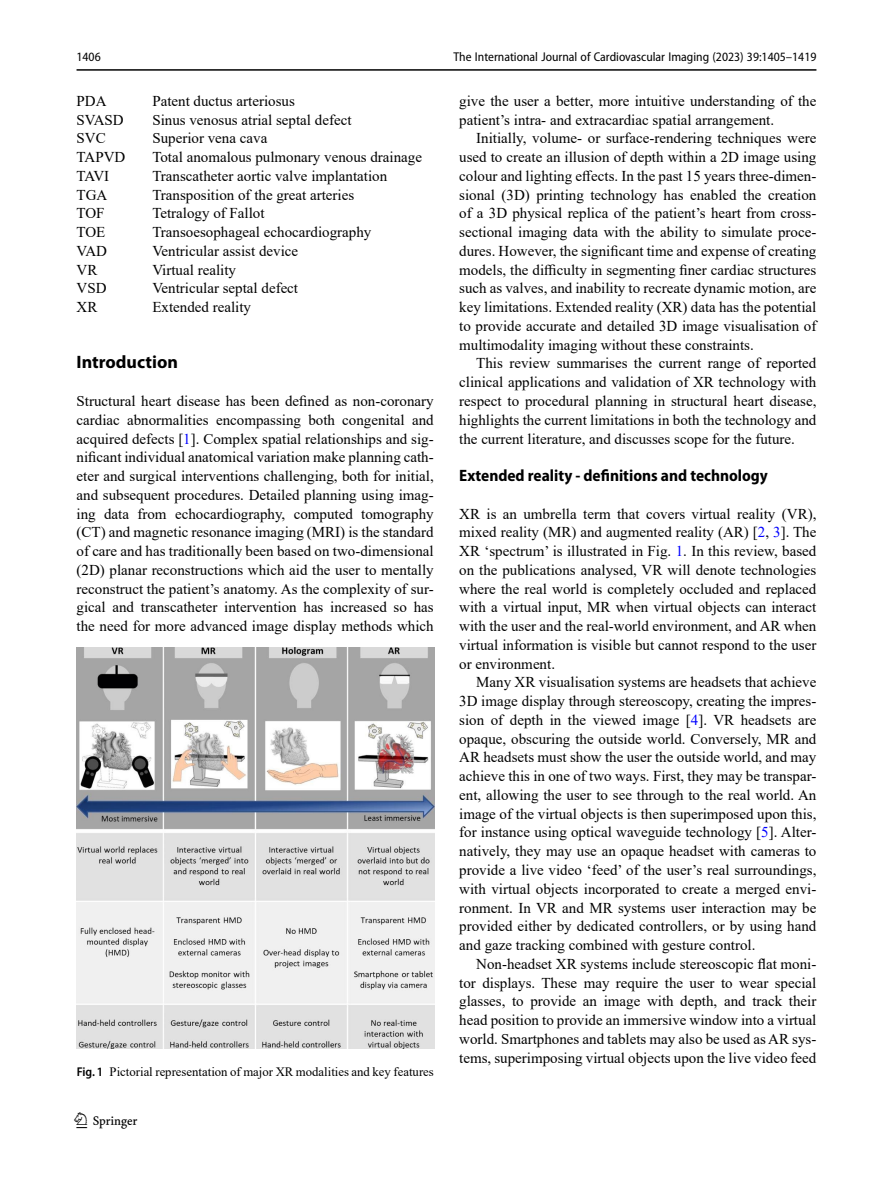
<style>
.page{position:relative;width:893px;height:1187px;background:#fff}
.page>*{position:absolute;margin:0;border:0;box-sizing:border-box;transform-origin:0 0}
.t1{font:22.5px "Springnew";color:#000}
.Head_1{font:700 18px "Myriad Pro";color:#000}
.Head_2{font:700 semi-condensed 16.5px "Myriad Pro";color:#000}
.Body_Text_Indent{font:15px/18.8px "Times New Roman";color:#000;text-align:justify}
.Body_Text{font:15px/18.8px "Times New Roman";color:#000;text-align:justify}
.Abbreviation_Para_1{font:15px "Times New Roman";color:#000}
.t2{font:semi-condensed 12.75px "Myriad Pro";color:#000}
.Figure_Caption{font:12.75px "Times New Roman";color:#000}
.s1{color:#00f}
.s2{font-family:"Myriad Pro";font-weight:600;font-stretch:semi-condensed}
</style>
<div class="page">
<hr style="left:77px;top:69px;width:739px;height:2px;background:#000">
<img style="left:77px;top:647px;width:357px;height:401px">
<p class="t2" style="left:77px;top:49px;width:26px">1406</p>
<p class="Abbreviation_Para_1" style="left:77px;top:90px;width:31px">PDA</p>
<p class="Abbreviation_Para_1" style="left:152px;top:90px;width:144px">Patent ductus arteriosus</p>
<p class="Abbreviation_Para_1" style="left:77px;top:109px;width:49px">SVASD</p>
<p class="Abbreviation_Para_1" style="left:152px;top:109px;width:201px">Sinus venosus atrial septal defect</p>
<p class="Abbreviation_Para_1" style="left:77px;top:128px;width:31px">SVC</p>
<p class="Abbreviation_Para_1" style="left:152px;top:128px;width:116px">Superior vena cava</p>
<p class="Abbreviation_Para_1" style="left:77px;top:146px;width:50px">TAPVD</p>
<p class="Abbreviation_Para_1" style="left:152px;top:146px;width:271px">Total anomalous pulmonary venous drainage</p>
<p class="Abbreviation_Para_1" style="left:77px;top:165px;width:34px">TAVI</p>
<p class="Abbreviation_Para_1" style="left:152px;top:165px;width:236px">Transcatheter aortic valve implantation</p>
<p class="Abbreviation_Para_1" style="left:77px;top:184px;width:32px">TGA</p>
<p class="Abbreviation_Para_1" style="left:152px;top:184px;width:203px">Transposition of the great arteries</p>
<p class="Abbreviation_Para_1" style="left:77px;top:203px;width:30px">TOF</p>
<p class="Abbreviation_Para_1" style="left:152px;top:203px;width:114px">Tetralogy of Fallot</p>
<p class="Abbreviation_Para_1" style="left:77px;top:221px;width:30px">TOE</p>
<p class="Abbreviation_Para_1" style="left:152px;top:221px;width:220px">Transoesophageal echocardiography</p>
<p class="Abbreviation_Para_1" style="left:77px;top:240px;width:32px">VAD</p>
<p class="Abbreviation_Para_1" style="left:152px;top:240px;width:147px">Ventricular assist device</p>
<p class="Abbreviation_Para_1" style="left:77px;top:259px;width:22px">VR</p>
<p class="Abbreviation_Para_1" style="left:152px;top:259px;width:85px">Virtual reality</p>
<p class="Abbreviation_Para_1" style="left:77px;top:278px;width:32px">VSD</p>
<p class="Abbreviation_Para_1" style="left:152px;top:278px;width:147px">Ventricular septal defect</p>
<p class="Abbreviation_Para_1" style="left:77px;top:296px;width:22px">XR</p>
<p class="Abbreviation_Para_1" style="left:152px;top:296px;width:100px">Extended reality</p>
<p class="Head_1" style="left:77px;top:350px;width:103px">Introduction</p>
<p class="Body_Text" style="left:77px;top:391px;width:359px">Structural heart disease has been defined as non-coronary cardiac abnormalities encompassing both congenital and acquired defects [<span class="s1">1</span>]. Complex spatial relationships and sig&shy;nificant individual anatomical variation make planning cath&shy;eter and surgical interventions challenging, both for initial, and subsequent procedures. Detailed planning using imag&shy;ing data from echocardiography, computed tomography (CT) and magnetic resonance imaging (MRI) is the standard of care and has traditionally been based on two-dimensional (2D) planar reconstructions which aid the user to mentally reconstruct the patient’s anatomy. As the complexity of sur&shy;gical and transcatheter intervention has increased so has the need for more advanced image display methods which</p>
<p class="Figure_Caption" style="left:77px;top:1062px;width:359px"><span class="s2">Fig. 1</span> Pictorial representation of major XR modalities and key features</p>
<h1 class="t1" style="left:77px;top:1107px;width:63px">1 3</h1>
<p class="t2" style="left:454px;top:49px;width:364px">The International Journal of Cardiovascular Imaging (2023) 39:1405–1419</p>
<p class="Body_Text" style="left:459px;top:91px;width:359px">give the user a better, more intuitive understanding of the patient’s intra- and extracardiac spatial arrangement.</p>
<p class="Body_Text_Indent" style="left:459px;top:128px;width:359px;text-indent:17px">Initially, volume- or surface-rendering techniques were used to create an illusion of depth within a 2D image using colour and lighting effects. In the past 15 years three-dimen&shy;sional (3D) printing technology has enabled the creation of a 3D physical replica of the patient’s heart from cross&shy;sectional imaging data with the ability to simulate proce&shy;dures. However, the significant time and expense of creating models, the difficulty in segmenting finer cardiac structures such as valves, and inability to recreate dynamic motion, are key limitations. Extended reality (XR) data has the potential to provide accurate and detailed 3D image visualisation of multimodality imaging without these constraints.</p>
<p class="Body_Text_Indent" style="left:459px;top:353px;width:359px;text-indent:17px">This review summarises the current range of reported clinical applications and validation of XR technology with respect to procedural planning in structural heart disease, highlights the current limitations in both the technology and the current literature, and discusses scope for the future.</p>
<p class="Head_2" style="left:459px;top:466px;width:310px">Extended reality - definitions and technology</p>
<p class="Body_Text" style="left:459px;top:503px;width:359px">XR is an umbrella term that covers virtual reality (VR), mixed reality (MR) and augmented reality (AR) [<span class="s1">2</span>, <span class="s1">3</span>]. The XR ‘spectrum’ is illustrated in Fig. <span class="s1">1</span>. In this review, based on the publications analysed, VR will denote technologies where the real world is completely occluded and replaced with a virtual input, MR when virtual objects can interact with the user and the real-world environment, and AR when virtual information is visible but cannot respond to the user or environment.</p>
<p class="Body_Text_Indent" style="left:459px;top:672px;width:359px;text-indent:17px">Many XR visualisation systems are headsets that achieve 3D image display through stereoscopy, creating the impres&shy;sion of depth in the viewed image [<span class="s1">4</span>]. VR headsets are opaque, obscuring the outside world. Conversely, MR and AR headsets must show the user the outside world, and may achieve this in one of two ways. First, they may be transpar&shy;ent, allowing the user to see through to the real world. An image of the virtual objects is then superimposed upon this, for instance using optical waveguide technology [<span class="s1">5</span>]. Alter&shy;natively, they may use an opaque headset with cameras to provide a live video ‘feed’ of the user’s real surroundings, with virtual objects incorporated to create a merged envi&shy;ronment. In VR and MR systems user interaction may be provided either by dedicated controllers, or by using hand and gaze tracking combined with gesture control.</p>
<p class="Body_Text_Indent" style="left:459px;top:953px;width:359px;text-indent:17px">Non-headset XR systems include stereoscopic flat moni&shy;tor displays. These may require the user to wear special glasses, to provide an image with depth, and track their head position to provide an immersive window into a virtual world. Smartphones and tablets may also be used as AR sys&shy;tems, superimposing virtual objects upon the live video feed</p>
</div>
